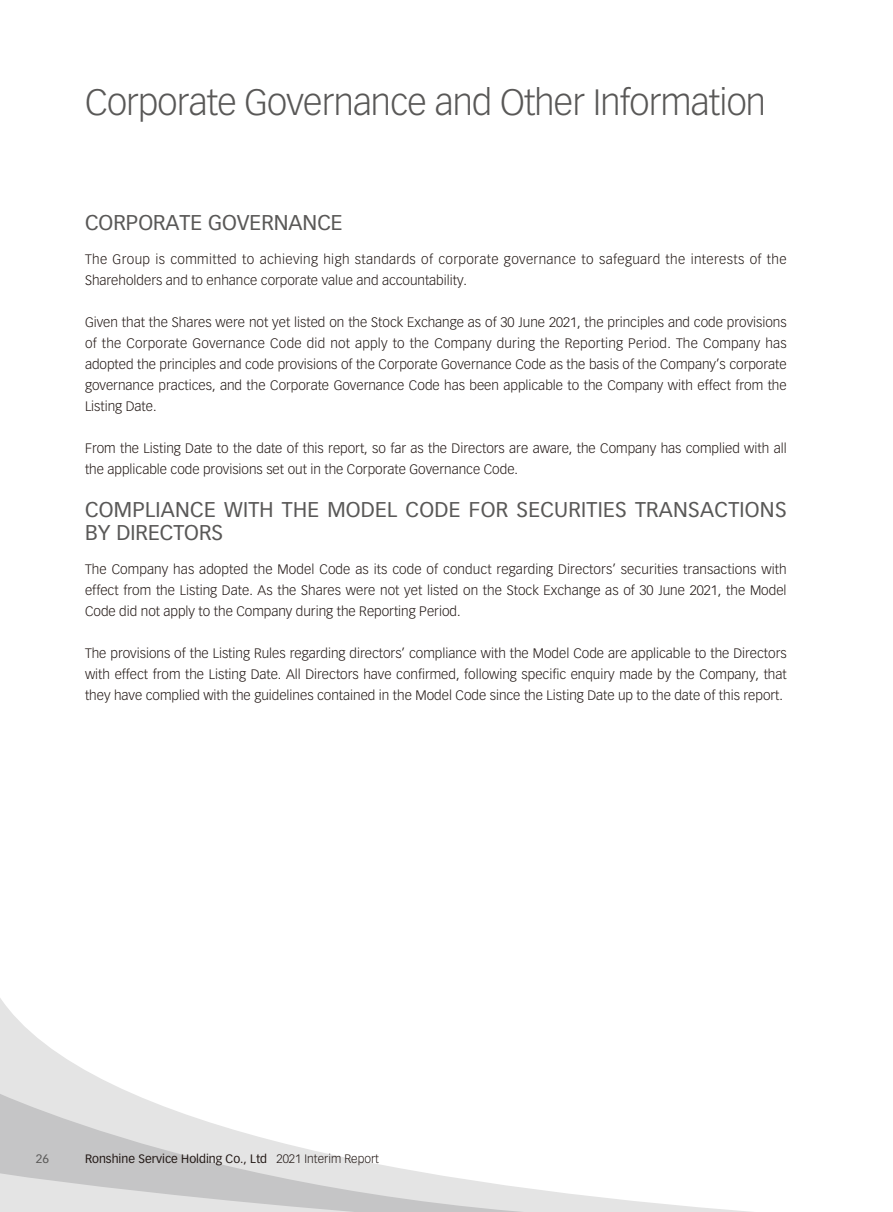
<style>
.page{position:relative;width:893px;height:1212px;background:#fff}
.page>*{position:absolute;margin:0;border:0;box-sizing:border-box;transform-origin:0 0}
.t1{font:300 36px "Vectora LT Std";letter-spacing:-.02em;color:#595857}
.t2{font:21px/22.5px "Vectora LT Std";letter-spacing:.015em;color:#595857}
.t3{font:300 13.5px/21px "Vectora LT Std";color:#231916;text-align:justify}
.t4{font:300 13.5px/21px "Vectora LT Std";letter-spacing:.025em;color:#231916}
.t5{font:12px "Vectora LT Std";color:#231916}
.t6{font:12px "Vectora LT Std";color:#595857}
.s1{font-weight:300}
</style>
<div class="page">
<svg style="left:0;top:998px;width:111px;height:86px"></svg>
<svg style="left:0;top:1084px;width:751px;height:128px"></svg>
<h1 class="t1" style="left:85px;top:85px;width:682px">Corporate Governance and Other Information</h1>
<h2 class="t2" style="left:85px;top:213px;width:259px">CORPORATE GOVERNANCE</h2>
<p class="t4" style="left:85px;top:249px;width:703px">The Group is committed to achieving high standards of corporate governance to safeguard the interests of the<br>Shareholders and to enhance corporate value and accountability.</p>
<p class="t3" style="left:85px;top:312px;width:703px">Given that the Shares were not yet listed on the Stock Exchange as of 30 June 2021, the principles and code provisions of the Corporate Governance Code did not apply to the Company during the Reporting Period. The Company has adopted the principles and code provisions of the Corporate Governance Code as the basis of the Company’s corporate governance practices, and the Corporate Governance Code has been applicable to the Company with effect from the Listing Date.</p>
<p class="t3" style="left:85px;top:438px;width:703px">From the Listing Date to the date of this report, so far as the Directors are aware, the Company has complied with all the applicable code provisions set out in the Corporate Governance Code.</p>
<h2 class="t2" style="left:85px;top:500px;width:703px">COMPLIANCE WITH THE MODEL CODE FOR SECURITIES TRANSACTIONS<br>BY DIRECTORS</h2>
<p class="t3" style="left:85px;top:559px;width:703px">The Company has adopted the Model Code as its code of conduct regarding Directors’ securities transactions with effect from the Listing Date. As the Shares were not yet listed on the Stock Exchange as of 30 June 2021, the Model Code did not apply to the Company during the Reporting Period.</p>
<p class="t3" style="left:85px;top:643px;width:703px">The provisions of the Listing Rules regarding directors’ compliance with the Model Code are applicable to the Directors with effect from the Listing Date. All Directors have confirmed, following specific enquiry made by the Company, that they have complied with the guidelines contained in the Model Code since the Listing Date up to the date of this report.</p>
<p class="t6" style="left:36px;top:1153px;width:15px">26</p>
<p class="t5" style="left:85px;top:1153px;width:295px">Ronshine Service Holding Co., Ltd <span class="s1">2021 Interim Report</span></p>
</div>
